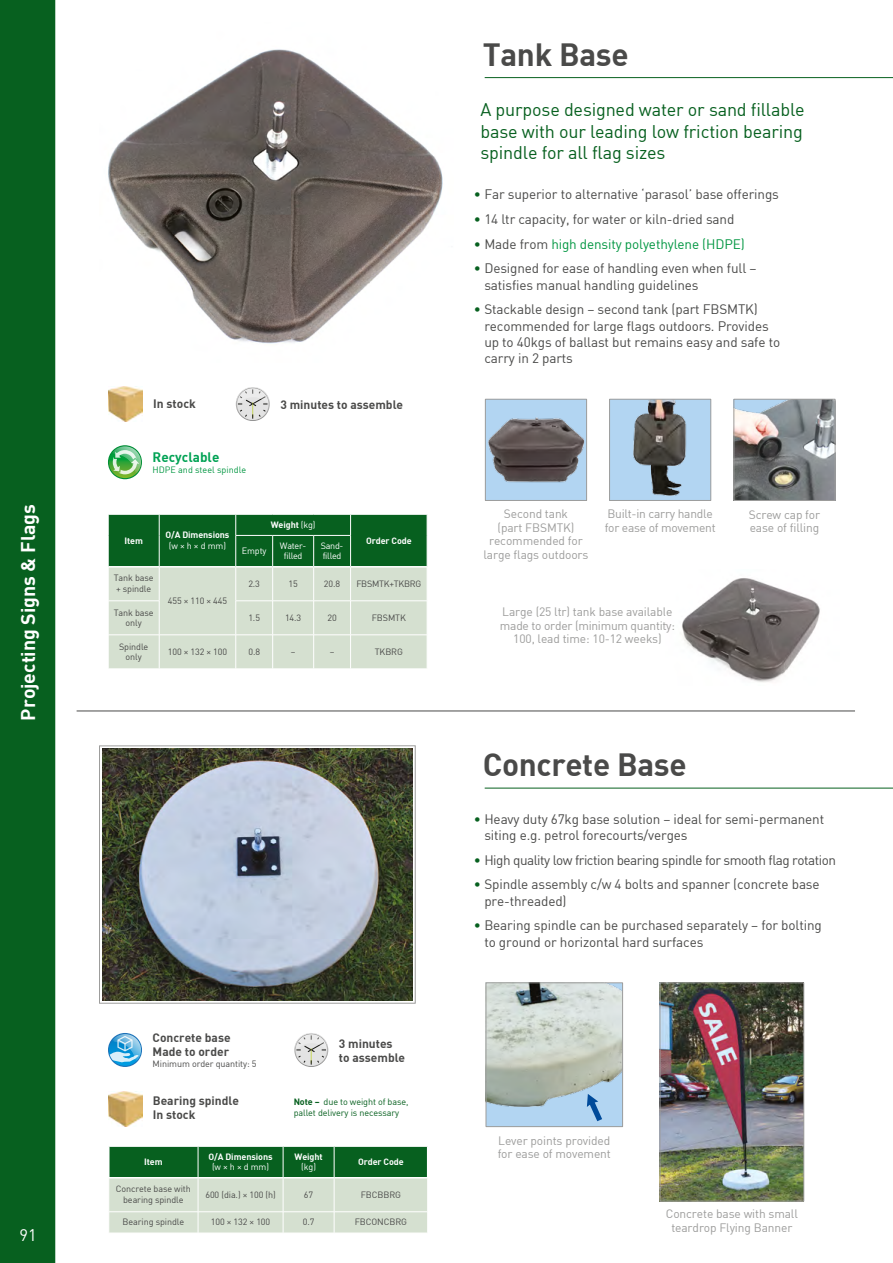
<style>
.page{position:relative;width:893px;height:1263px;background:#fff}
.page>*{position:absolute;margin:0;border:0;box-sizing:border-box;transform-origin:0 0}
.t1{font:31.5px "DIN Bold";letter-spacing:-.01em;color:#4a4a49}
.t2{font:19.5px "DIN Bold";color:#fff}
.t3{font:18px/21.6px "DIN";letter-spacing:-.01em;color:#07601f;text-align:justify}
.t4{font:16.5px "DIN";color:#fff}
.t5{font:13.5px/16.2px "DIN";letter-spacing:-.01em;color:#4a4a49}
.t6{font:13.5px "DIN";letter-spacing:-.035em;color:#4a4a49}
.t7{font:13.5px "DIN";letter-spacing:-.01em;color:#009641}
.t8{font:13.5px "DIN Bold";color:#00a254}
.t9{font:12px/13.5px "DIN";letter-spacing:-.01em;color:#9d9d9c;text-align:center}
.t10{font:12px/13.5px "DIN Bold";color:#4a4a49}
.t11{font:9px/10.5px "DIN";letter-spacing:-.01em;color:#4a4a49;text-align:center}
.t12{font:9px "DIN Bold";letter-spacing:-.01em;color:#fff}
.t13{font:9px/10.5px "DIN";letter-spacing:-.03em;color:#fff;text-align:center}
.t14{font:9px/10.8px "DIN";letter-spacing:-.01em;color:#07601f}
.t15{font:9px "DIN";color:#009641}
.t16{font:9px "DIN";letter-spacing:-.03em;color:#4a4a49}
.s1{font-family:"DIN"}
.s2{font-family:"DIN Bold"}
.s3{color:#07601f}
.s4{color:#4a4a49}
</style>
<div class="page">
<hr style="left:77px;top:711px;width:777px;height:1px;background:#4a4a49">
<hr style="left:485px;top:77px;width:408px;height:1px;background:#07601f">
<img style="left:108px;top:49px;width:335px;height:295px">
<svg style="left:108px;top:514px;width:320px;height:155px;background:#94b798"></svg>
<hr style="left:350px;top:536px;width:1px;height:30px;background:#fff">
<hr style="left:427px;top:535px;width:1px;height:32px;background:#fff">
<hr style="left:351px;top:566px;width:76px;height:1px;background:#fff">
<svg style="left:485px;top:398px;width:102px;height:103px;background:#8894a2"></svg>
<hr style="left:485px;top:788px;width:408px;height:1px;background:#07601f">
<img style="left:659px;top:982px;width:145px;height:220px">
<img style="left:108px;top:386px;width:34px;height:35px">
<svg style="left:108px;top:445px;width:34px;height:34px"></svg>
<svg style="left:236px;top:387px;width:34px;height:34px"></svg>
<div style="left:237px;top:388px;width:32px;height:32px;background:#c7c7c7;border-radius:16px"></div>
<div style="left:237px;top:388px;width:31px;height:32px;background:#e3e3e3;border-radius:50%"></div>
<svg style="left:236px;top:387px;width:33px;height:32px"></svg>
<img style="left:682px;top:578px;width:138px;height:104px">
<div style="left:99px;top:745px;width:317px;height:258px;border:1px solid #9d9d9c"></div>
<img style="left:102px;top:749px;width:310px;height:251px">
<svg style="left:485px;top:982px;width:138px;height:145px;background:#b9c7c7"></svg>
<svg style="left:609px;top:398px;width:102px;height:103px;background:#91a5b5"></svg>
<svg style="left:733px;top:398px;width:103px;height:103px;background:#8a8d8f"></svg>
<svg style="left:294px;top:1033px;width:34px;height:34px"></svg>
<div style="left:295px;top:1034px;width:32px;height:32px;background:#c1c1c1;border-radius:16px"></div>
<div style="left:296px;top:1034px;width:31px;height:32px;background:#e3e3e3;border-radius:50%"></div>
<svg style="left:295px;top:1033px;width:33px;height:32px"></svg>
<svg style="left:108px;top:1033px;width:34px;height:34px"></svg>
<img style="left:108px;top:1091px;width:34px;height:35px">
<svg style="left:109px;top:1146px;width:319px;height:87px;background:#91b696"></svg>
<div style="left:0;top:0;width:56px;height:1263px;background:#07601f"></div>
<h2 class="t2" style="left:15px;top:721px;width:218px;rotate:-90deg">Projecting Signs &amp; Flags</h2>
<p class="t4" style="left:20px;top:1225px;width:19px">91</p>
<p class="t10" style="left:153px;top:396px;width:44px">In stock</p>
<p class="t8" style="left:153px;top:448px;width:68px">Recyclable</p>
<p class="t15" style="left:153px;top:464px;width:95px">HDPE and steel spindle</p>
<p class="t10" style="left:280px;top:397px;width:124px">3 minutes to assemble</p>
<p class="t12" style="left:124px;top:534px;width:20px">Item</p>
<p class="t12" style="left:165px;top:529px;width:65px">O/A Dimensions</p>
<p class="t13" style="left:169px;top:540px;width:59px">(w × h × d mm)</p>
<p class="t12" style="left:271px;top:519px;width:46px">Weight <span class="s1">(kg)</span></p>
<p class="t13" style="left:242px;top:545px;width:26px">Empty</p>
<p class="t13" style="left:280px;top:540px;width:28px">Water&shy;filled</p>
<p class="t13" style="left:321px;top:540px;width:24px;text-align:left">Sand&shy;filled</p>
<p class="t12" style="left:366px;top:534px;width:47px">Order Code</p>
<p class="t11" style="left:114px;top:573px;width:41px;text-align:left">Tank base + spindle</p>
<p class="t11" style="left:168px;top:595px;width:61px">455 × 110 × 445</p>
<p class="t11" style="left:248px;top:578px;width:13px">2.3</p>
<p class="t11" style="left:288px;top:578px;width:11px">15</p>
<p class="t11" style="left:324px;top:578px;width:18px">20.8</p>
<p class="t16" style="left:356px;top:578px;width:66px">FBSMTK+TKBRG</p>
<p class="t11" style="left:114px;top:607px;width:41px">Tank base only</p>
<p class="t11" style="left:248px;top:612px;width:13px">1.5</p>
<p class="t11" style="left:285px;top:612px;width:18px">14.3</p>
<p class="t11" style="left:327px;top:612px;width:11px">20</p>
<p class="t11" style="left:372px;top:612px;width:36px">FBSMTK</p>
<p class="t11" style="left:119px;top:641px;width:31px">Spindle only</p>
<p class="t11" style="left:168px;top:646px;width:61px">100 × 132 × 100</p>
<p class="t11" style="left:248px;top:646px;width:13px">0.8</p>
<p class="t11" style="left:291px;top:646px;width:6px">–</p>
<p class="t11" style="left:330px;top:646px;width:6px">–</p>
<p class="t11" style="left:375px;top:646px;width:30px">TKBRG</p>
<p class="t10" style="left:153px;top:1031px;width:79px">Concrete base<br>Made to order</p>
<p class="t11" style="left:153px;top:1058px;width:105px">Minimum order quantity: 5</p>
<p class="t10" style="left:153px;top:1094px;width:88px">Bearing spindle<br>In stock</p>
<p class="t12" style="left:144px;top:1156px;width:20px">Item</p>
<p class="t12" style="left:209px;top:1150px;width:65px">O/A Dimensions</p>
<p class="t13" style="left:212px;top:1161px;width:59px">(w × h × d mm)</p>
<p class="t10" style="left:339px;top:1037px;width:68px">3 minutes to assemble</p>
<p class="t14" style="left:294px;top:1096px;width:116px"><span class="s2">Note –</span> due to weight of base, pallet delivery is necessary</p>
<p class="t12" style="left:294px;top:1150px;width:30px">Weight</p>
<p class="t13" style="left:301px;top:1161px;width:16px">(kg)</p>
<p class="t12" style="left:358px;top:1156px;width:47px">Order Code</p>
<p class="t11" style="left:116px;top:1184px;width:76px">Concrete base with bearing spindle</p>
<p class="t11" style="left:205px;top:1189px;width:72px">600 (dia.) × 100 (h)</p>
<p class="t11" style="left:304px;top:1189px;width:11px">67</p>
<p class="t11" style="left:361px;top:1189px;width:42px">FBCBBRG</p>
<p class="t11" style="left:123px;top:1217px;width:63px">Bearing spindle</p>
<p class="t11" style="left:211px;top:1217px;width:61px">100 × 132 × 100</p>
<p class="t11" style="left:303px;top:1217px;width:13px">0.7</p>
<p class="t11" style="left:355px;top:1217px;width:54px">FBCONCBRG</p>
<h1 class="t1" style="left:483px;top:34px;width:147px">Tank Base</h1>
<h3 class="t3" style="left:480px;top:98px;width:326px">A purpose designed water or sand fillable base with our leading low friction bearing spindle for all flag sizes</h3>
<p class="t5" style="left:474px;top:186px;width:307px"><span class="s3">•</span> Far superior to alternative ‘parasol’ base offerings</p>
<p class="t5" style="left:474px;top:211px;width:262px"><span class="s3">•</span> 14 ltr capacity, for water or kiln-dried sand</p>
<p class="t7" style="left:474px;top:235px;width:272px"><span class="s3">•</span> <span class="s4">Made from</span> high density polyethylene (HDPE)</p>
<p class="t5" style="left:484px;top:260px;width:274px;text-indent:-11px"><span class="s3">•</span> Designed for ease of handling even when full – satisfies manual handling guidelines</p>
<p class="t5" style="left:484px;top:301px;width:297px;text-indent:-11px"><span class="s3">•</span> Stackable design – second tank (part FBSMTK) recommended for large flags outdoors. Provides up to 40kgs of ballast but remains easy and safe to carry in 2 parts</p>
<p class="t9" style="left:483px;top:507px;width:106px">Second tank<br>(part FBSMTK) recommended for large flags outdoors</p>
<p class="t9" style="left:605px;top:507px;width:112px;text-align:left">Built-in carry handle for ease of movement</p>
<p class="t9" style="left:749px;top:507px;width:73px;text-align:left">Screw cap for ease of filling</p>
<p class="t9" style="left:500px;top:605px;width:177px">Large (25 ltr) tank base available made to order (minimum quantity:<br>100, lead time: 10-12 weeks)</p>
<h1 class="t1" style="left:483px;top:744px;width:205px">Concrete Base</h1>
<p class="t5" style="left:484px;top:810px;width:341px;text-indent:-11px"><span class="s3">•</span> Heavy duty 67kg base solution – ideal for semi-permanent siting e.g. petrol forecourts/verges</p>
<p class="t6" style="left:474px;top:851px;width:364px"><span class="s3">•</span> High quality low friction bearing spindle for smooth flag rotation</p>
<p class="t5" style="left:484px;top:876px;width:337px;text-indent:-11px"><span class="s3">•</span> Spindle assembly c/w 4 bolts and spanner (concrete base pre-threaded)</p>
<p class="t5" style="left:484px;top:917px;width:339px;text-indent:-11px"><span class="s3">•</span> Bearing spindle can be purchased separately – for bolting to ground or horizontal hard surfaces</p>
<p class="t9" style="left:498px;top:1133px;width:115px;text-align:left">Lever points provided for ease of movement</p>
<p class="t9" style="left:666px;top:1207px;width:134px">Concrete base with small teardrop Flying Banner</p>
</div>
